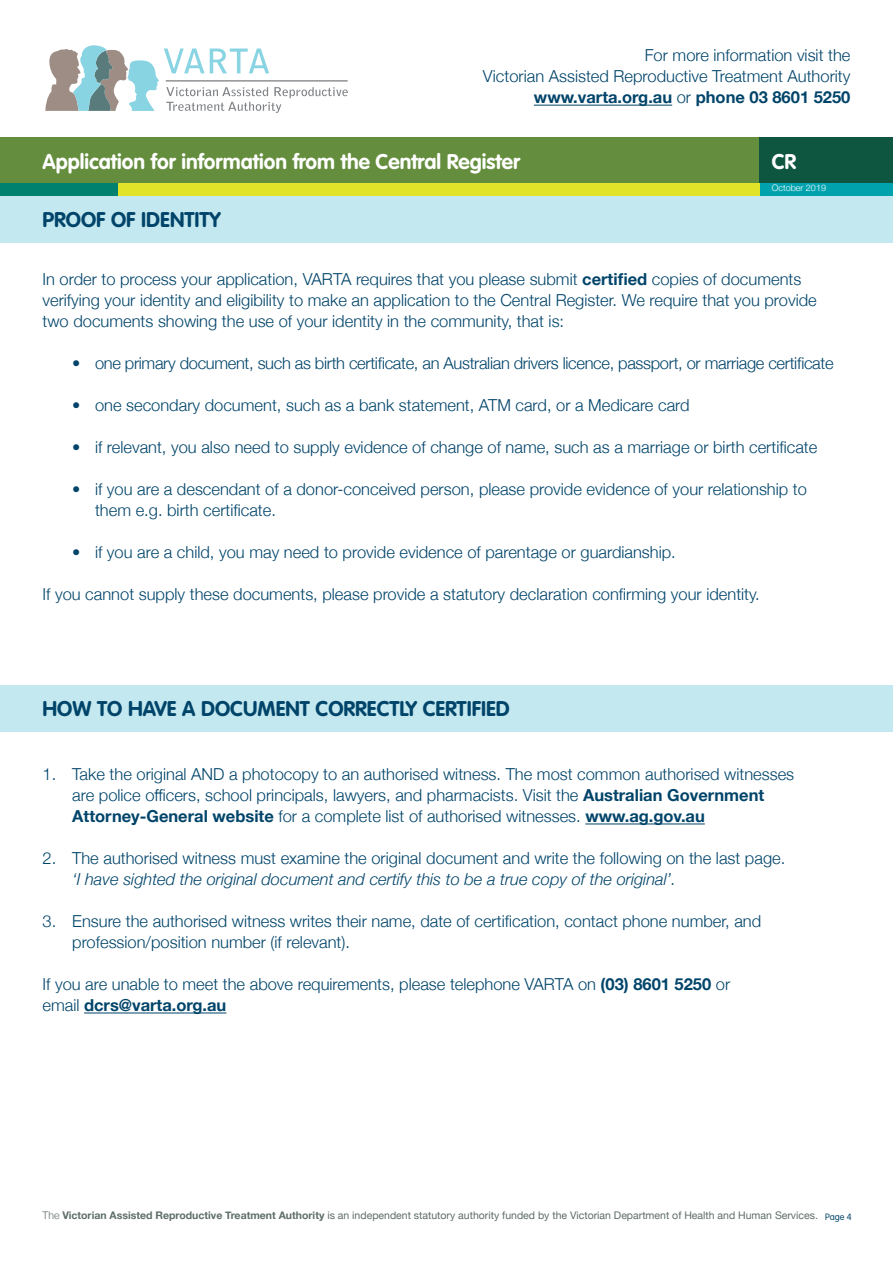
<style>
.page{position:relative;width:893px;height:1263px;background:#fff}
.page>*{position:absolute;margin:0;border:0;box-sizing:border-box;transform-origin:0 0}
.t1{font:700 21px "VAG Rounded";color:#00446a}
.t2{font:700 21px "VAG Rounded";color:#fff}
.t3{font:300 16.5px/21px "Helvetica Neue";color:#00446a}
.t4{font:300 16.5px "Helvetica Neue";letter-spacing:-.02em;color:#00446a}
.t5{font:italic 300 16.5px "Helvetica Neue";color:#00446a}
.t6{font:10.5px "Helvetica Neue";color:#5e6e66}
.t7{font:300 9px "Helvetica Neue";color:#fff}
.t8{font:300 9px "VAG Rounded";color:#00446a}
.s1{font-weight:700}
.s2{font-weight:300}
</style>
<div class="page">
<div style="left:0;top:195px;width:893px;height:48px;background:#c4e8ef"></div>
<svg style="left:45px;top:45px;width:303px;height:68px"></svg>
<div style="left:0;top:685px;width:893px;height:46px;background:#c4e8ef"></div>
<hr style="left:585px;top:823px;width:120px;height:1px;background:#00446a">
<hr style="left:84px;top:1012px;width:142px;height:1px;background:#00446a">
<div style="left:0;top:138px;width:760px;height:46px;background:#648d3d"></div>
<div style="left:0;top:183px;width:119px;height:13px;background:#00806e"></div>
<div style="left:760px;top:183px;width:133px;height:13px;background:#00a2ae"></div>
<div style="left:119px;top:183px;width:641px;height:13px;background:#e0e327"></div>
<div style="left:760px;top:138px;width:133px;height:45px;background:#0f5640"></div>
<hr style="left:534px;top:105px;width:138px;height:1px;background:#00446a">
<p class="t3" style="left:483px;top:44px;width:369px;text-align:right">For more information visit the<br>Victorian Assisted Reproductive Treatment Authority <span class="s1">www.varta.org.au</span> or <span class="s1">phone 03 8601 5250</span></p>
<p class="t2" style="left:43px;top:149px;width:479px">Application for information from the Central Register</p>
<p class="t2" style="left:772px;top:149px;width:26px">CR</p>
<p class="t1" style="left:43px;top:207px;width:180px">PROOF OF IDENTITY</p>
<p class="t7" style="left:772px;top:181px;width:56px">October 2019</p>
<p class="t3" style="left:43px;top:268px;width:776px">In order to process your application, VARTA requires that you please submit <span class="s1">certified</span> copies of documents verifying your identity and eligibility to make an application to the Central Register. We require that you provide two documents showing the use of your identity in the community, that is:</p>
<p class="t4" style="left:72px;top:350px;width:763px">• one primary document, such as birth certificate, an Australian drivers licence, passport, or marriage certificate</p>
<p class="t3" style="left:72px;top:394px;width:619px">• one secondary document, such as a bank statement, ATM card, or a Medicare card</p>
<p class="t3" style="left:72px;top:436px;width:747px">• if relevant, you also need to supply evidence of change of name, such as a marriage or birth certificate</p>
<p class="t3" style="left:95px;top:478px;width:713px;text-indent:-23px">• if you are a descendant of a donor-conceived person, please provide evidence of your relationship to them e.g. birth certificate.</p>
<p class="t3" style="left:72px;top:541px;width:605px">• if you are a child, you may need to provide evidence of parentage or guardianship.</p>
<p class="t3" style="left:43px;top:583px;width:719px">If you cannot supply these documents, please provide a statutory declaration confirming your identity.</p>
<p class="t1" style="left:43px;top:696px;width:469px">HOW TO HAVE A DOCUMENT CORRECTLY CERTIFIED</p>
<p class="t3" style="left:72px;top:763px;width:723px;text-indent:-30px">1. Take the original AND a photocopy to an authorised witness. The most common authorised witnesses are police officers, school principals, lawyers, and pharmacists. Visit the <span class="s1">Australian Government<br>Attorney-General website</span> for a complete list of authorised witnesses. <span class="s1">www.ag.gov.au</span></p>
<p class="t3" style="left:43px;top:847px;width:744px">2. The authorised witness must examine the original document and write the following on the last page.</p>
<p class="t5" style="left:72px;top:866px;width:605px">‘I have sighted the original document and certify this to be a true copy of the original’.</p>
<p class="t3" style="left:72px;top:910px;width:690px;text-indent:-30px">3. Ensure the authorised witness writes their name, date of certification, contact phone number, and profession/position number (if relevant).</p>
<p class="t3" style="left:43px;top:973px;width:689px">If you are unable to meet the above requirements, please telephone VARTA on <span class="s1">(03) 8601 5250</span> or email <span class="s1">dcrs@varta.org.au</span></p>
<p class="t6" style="left:43px;top:1208px;width:777px"><span class="s2">The</span> <span class="s1">Victorian Assisted Reproductive Treatment Authority</span> is an independent statutory authority funded by the Victorian Department of Health and Human Services.</p>
<p class="t8" style="left:825px;top:1211px;width:28px">Page 4</p>
</div>
